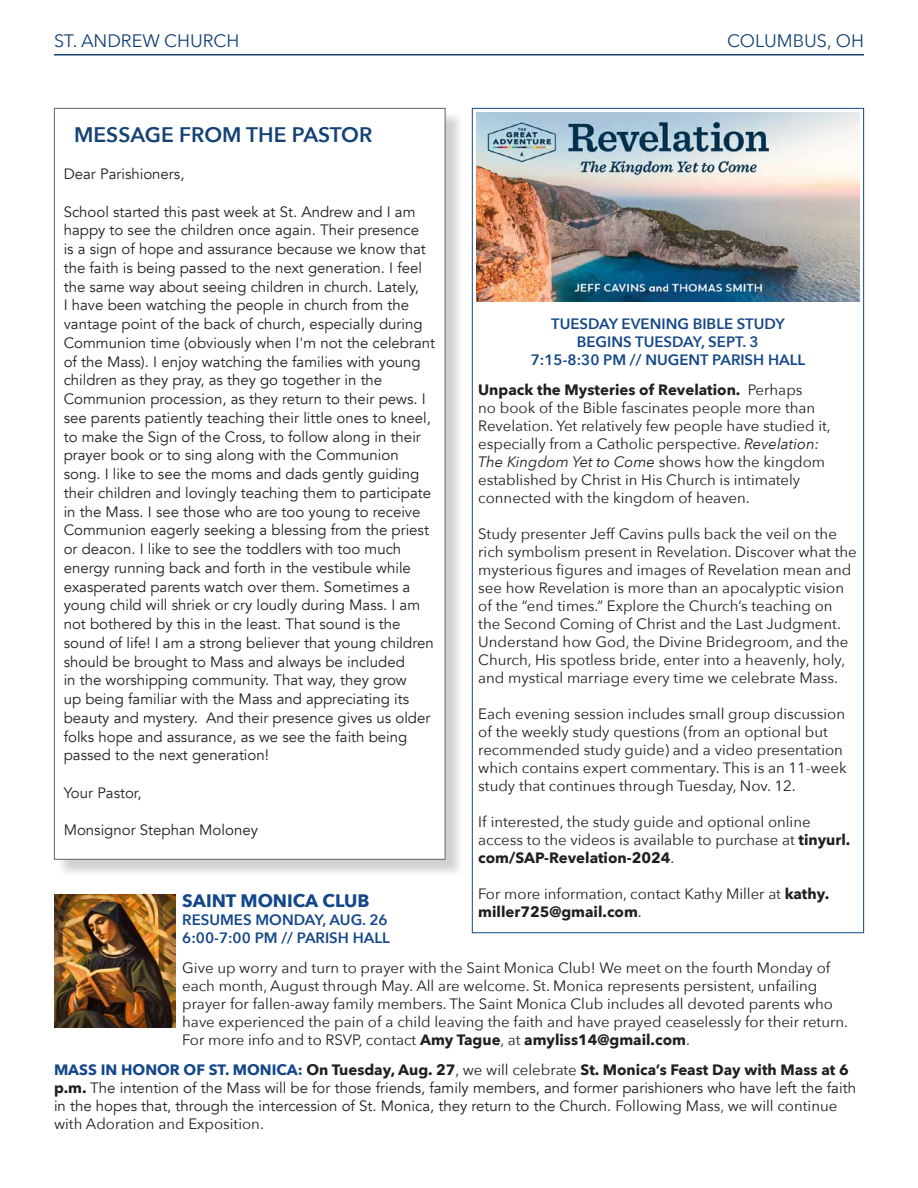
<style>
.page{position:relative;width:918px;height:1188px;background:#fff}
.page>*{position:absolute;margin:0;border:0;box-sizing:border-box;transform-origin:0 0}
.t1{font:600 21px "Avenir Next";color:#144274}
.t2{font:18px "Avenir Next";color:#144274}
.t3{font:700 18px "Avenir Next";color:#144789}
.t4{font:15px/18.8px "Avenir";color:#231f20}
.t5{font:15px/18px "Avenir Next";color:#231f20}
.t6{font:600 15px "Avenir Next";color:#144789}
.s1{font-weight:700}
.s2{font-style:italic}
.s3{font-family:"Avenir Next";font-weight:700;color:#144789}
.s4{font-family:"Avenir Next";font-weight:700}
.s5{font-family:"Avenir Next"}
</style>
<div class="page">
<hr style="left:54px;top:54px;width:810px;height:2px;background:#144274">
<div style="left:56px;top:110px;width:408px;height:768px;background:#636366;opacity:.3"></div>
<div style="left:54px;top:108px;width:392px;height:752px;background:#fff;border:1px solid #636366"></div>
<img style="left:54px;top:895px;width:121px;height:133px">
<img style="left:476px;top:113px;width:383px;height:189px">
<p class="t2" style="left:54px;top:25px;width:187px">ST. ANDREW CHURCH</p>
<p class="t2" style="left:727px;top:26px;width:138px">COLUMBUS, OH</p>
<p class="t1" style="left:74px;top:117px;width:300px">MESSAGE FROM THE PASTOR</p>
<p class="t4" style="left:64px;top:165px;width:122px">Dear Parishioners,</p>
<p class="t4" style="left:64px;top:202px;width:373px">School started this past week at St. Andrew and I am happy to see the children once again. Their presence<br>is a sign of hope and assurance because we know that the faith is being passed to the next generation. I feel the same way about seeing children in church. Lately,<br>I have been watching the people in church from the vantage point of the back of church, especially during Communion time (obviously when I'm not the celebrant of the Mass). I enjoy watching the families with young children as they pray, as they go together in the Communion procession, as they return to their pews. I see parents patiently teaching their little ones to kneel, to make the Sign of the Cross, to follow along in their prayer book or to sing along with the Communion song. I like to see the moms and dads gently guiding their children and lovingly teaching them to participate in the Mass. I see those who are too young to receive Communion eagerly seeking a blessing from the priest or deacon. I like to see the toddlers with too much energy running back and forth in the vestibule while exasperated parents watch over them. Sometimes a young child will shriek or cry loudly during Mass. I am not bothered by this in the least. That sound is the sound of life! I am a strong believer that young children should be brought to Mass and always be included<br>in the worshipping community. That way, they grow<br>up being familiar with the Mass and appreciating its beauty and mystery. And their presence gives us older folks hope and assurance, as we see the faith being passed to the next generation!</p>
<p class="t4" style="left:64px;top:784px;width:80px">Your Pastor,</p>
<p class="t4" style="left:64px;top:821px;width:196px">Monsignor Stephan Moloney</p>
<p class="t6" style="left:551px;top:310px;width:235px">TUESDAY EVENING BIBLE STUDY</p>
<p class="t6" style="left:577px;top:328px;width:184px">BEGINS TUESDAY, SEPT. 3</p>
<p class="t6" style="left:531px;top:346px;width:276px">7:15-8:30 PM // NUGENT PARISH HALL</p>
<p class="t5" style="left:478px;top:380px;width:354px"><span class="s1">Unpack the Mysteries of Revelation.</span> Perhaps<br>no book of the Bible fascinates people more than Revelation. Yet relatively few people have studied it, especially from a Catholic perspective. <span class="s2">Revelation:<br>The Kingdom Yet to Come</span> shows how the kingdom established by Christ in His Church is intimately connected with the kingdom of heaven.</p>
<p class="t5" style="left:478px;top:524px;width:380px">Study presenter Jeff Cavins pulls back the veil on the rich symbolism present in Revelation. Discover what the mysterious figures and images of Revelation mean and see how Revelation is more than an apocalyptic vision of the “end times.” Explore the Church’s teaching on the Second Coming of Christ and the Last Judgment.<br>Understand how God, the Divine Bridegroom, and the Church, His spotless bride, enter into a heavenly, holy, and mystical marriage every time we celebrate Mass.</p>
<p class="t5" style="left:478px;top:704px;width:370px">Each evening session includes small group discussion of the weekly study questions (from an optional but recommended study guide) and a video presentation which contains expert commentary. This is an 11-week study that continues through Tuesday, Nov. 12.</p>
<p class="t5" style="left:478px;top:812px;width:374px">If interested, the study guide and optional online access to the videos is available to purchase at <span class="s1">tinyurl. com/SAP-Revelation-2024</span>.</p>
<p class="t5" style="left:478px;top:884px;width:353px">For more information, contact Kathy Miller at <span class="s1">kathy. miller725@gmail.com</span>.</p>
<p class="t3" style="left:182px;top:885px;width:189px">SAINT MONICA CLUB</p>
<p class="t6" style="left:182px;top:907px;width:207px">RESUMES MONDAY, AUG. 26</p>
<p class="t6" style="left:182px;top:925px;width:209px">6:00-7:00 PM // PARISH HALL</p>
<p class="t5" style="left:182px;top:958px;width:667px">Give up worry and turn to prayer with the Saint Monica Club! We meet on the fourth Monday of each month, August through May. All are welcome. St. Monica represents persistent, unfailing prayer for fallen-away family members. The Saint Monica Club includes all devoted parents who have experienced the pain of a child leaving the faith and have prayed ceaselessly for their return.<br>For more info and to RSVP, contact <span class="s1">Amy Tague</span>, at <span class="s1">amyliss14@gmail.com</span>.</p>
<p class="t4" style="left:54px;top:1061px;width:804px;line-height:18px"><span class="s3">MASS IN HONOR OF ST. MONICA:</span> <span class="s4">On Tuesday, Aug. 27</span><span class="s5">, we will celebrate</span> <span class="s4">St. Monica’s Feast Day with Mass at 6 p.m.</span> The intention of the Mass will be for those friends, family members, and former parishioners who have left the faith in the hopes that, through the intercession of St. Monica, they return to the Church. <span class="s5">Following Mass, we will continue with Adoration and Exposition.</span></p>
</div>
